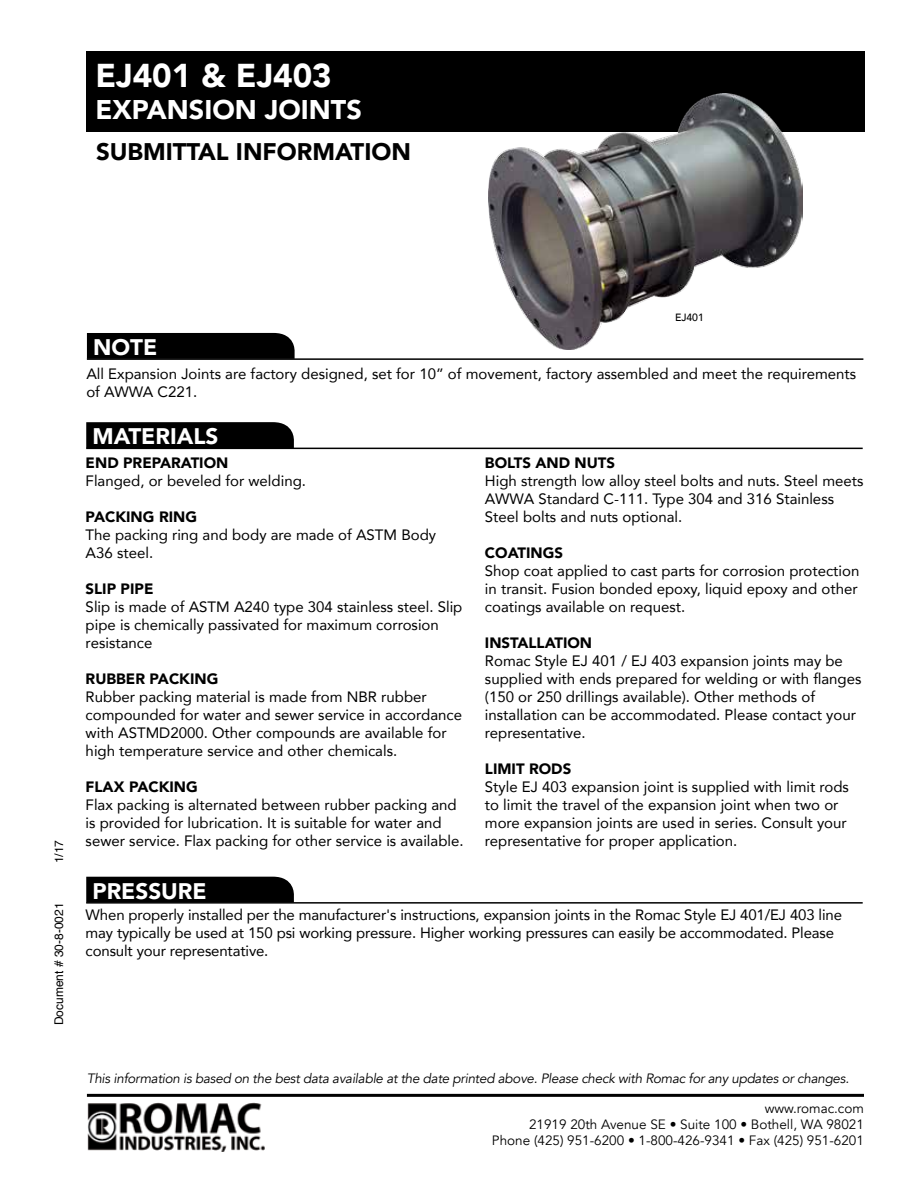
<style>
.page{position:relative;width:918px;height:1188px;background:#fff}
.page>*{position:absolute;margin:0;border:0;box-sizing:border-box;transform-origin:0 0}
.t1{font:900 33px "Avenir";color:#fff}
.t2{font:900 27px "Avenir";color:#fff}
.t3{font:900 24px "Avenir";color:#000}
.t4{font:900 22.5px "Avenir";color:#fff}
.t5{font:15px/18px "Avenir";color:#000}
.t6{font:900 15px "Avenir";color:#000}
.t7{font:italic 13.5px "Avenir";letter-spacing:-.02em;color:#000}
.t8{font:13.5px/16.2px "Avenir";color:#000;text-align:right}
.t9{font:12px "Helvetica";color:#000}
.t10{font:500 10.5px "Avenir";color:#000}
</style>
<div class="page">
<hr style="left:87px;top:1094px;width:777px;height:3px;background:#000">
<img style="left:87px;top:1102px;width:178px;height:49px">
<div style="left:86px;top:51px;width:779px;height:81px;background:#000"></div>
<div style="left:86px;top:877px;width:208px;height:25px;background:#000"></div>
<hr style="left:86px;top:902px;width:777px;height:2px;background:#000">
<div style="left:87px;top:333px;width:208px;height:25px;background:#000"></div>
<hr style="left:87px;top:358px;width:776px;height:2px;background:#000">
<div style="left:86px;top:422px;width:209px;height:26px;background:#000"></div>
<hr style="left:86px;top:448px;width:777px;height:1px;background:#000">
<img style="left:488px;top:93px;width:315px;height:256px">
<h1 class="t1" style="left:95px;top:47px;width:238px">EJ401 &amp; EJ403</h1>
<h2 class="t2" style="left:95px;top:87px;width:268px">EXPANSION JOINTS</h2>
<h3 class="t3" style="left:96px;top:131px;width:317px">SUBMITTAL INFORMATION</h3>
<p class="t9" style="left:50px;top:863px;width:25px;rotate:-90deg">1/17</p>
<p class="t9" style="left:50px;top:1025px;width:124px;rotate:-90deg">Document # 30-8-0021</p>
<h3 class="t4" style="left:93px;top:328px;width:66px">NOTE</h3>
<p class="t10" style="left:675px;top:308px;width:30px">EJ401</p>
<p class="t5" style="left:86px;top:365px;width:771px">All Expansion Joints are factory designed, set for 10” of movement, factory assembled and meet the requirements of AWWA C221.</p>
<h3 class="t4" style="left:93px;top:417px;width:127px">MATERIALS</h3>
<p class="t6" style="left:86px;top:450px;width:144px">END PREPARATION</p>
<p class="t5" style="left:86px;top:471px;width:222px">Flanged, or beveled for welding.</p>
<p class="t6" style="left:86px;top:504px;width:113px">PACKING RING</p>
<p class="t5" style="left:86px;top:525px;width:352px">The packing ring and body are made of ASTM Body<br>A36 steel.</p>
<p class="t6" style="left:86px;top:576px;width:69px">SLIP PIPE</p>
<p class="t5" style="left:86px;top:597px;width:378px">Slip is made of ASTM A240 type 304 stainless steel. Slip pipe is chemically passivated for maximum corrosion resistance</p>
<p class="t6" style="left:86px;top:666px;width:134px">RUBBER PACKING</p>
<p class="t5" style="left:86px;top:687px;width:378px">Rubber packing material is made from NBR rubber compounded for water and sewer service in accordance with ASTMD2000. Other compounds are available for high temperature service and other chemicals.</p>
<p class="t6" style="left:86px;top:774px;width:114px">FLAX PACKING</p>
<p class="t5" style="left:86px;top:795px;width:379px">Flax packing is alternated between rubber packing and is provided for lubrication. It is suitable for water and sewer service. Flax packing for other service is available.</p>
<h3 class="t4" style="left:93px;top:871px;width:116px">PRESSURE</h3>
<p class="t6" style="left:485px;top:450px;width:132px">BOLTS AND NUTS</p>
<p class="t5" style="left:485px;top:471px;width:380px">High strength low alloy steel bolts and nuts. Steel meets<br>AWWA Standard C-111. Type 304 and 316 Stainless<br>Steel bolts and nuts optional.</p>
<p class="t6" style="left:485px;top:540px;width:80px">COATINGS</p>
<p class="t5" style="left:485px;top:561px;width:376px;text-align:justify">Shop coat applied to cast parts for corrosion protection in transit. Fusion bonded epoxy, liquid epoxy and other coatings available on request.</p>
<p class="t6" style="left:485px;top:630px;width:109px">INSTALLATION</p>
<p class="t5" style="left:485px;top:651px;width:378px">Romac Style EJ 401 / EJ 403 expansion joints may be supplied with ends prepared for welding or with flanges (150 or 250 drillings available). Other methods of installation can be accommodated. Please contact your representative.</p>
<p class="t6" style="left:485px;top:756px;width:88px">LIMIT RODS</p>
<p class="t5" style="left:485px;top:777px;width:366px">Style EJ 403 expansion joint is supplied with limit rods to limit the travel of the expansion joint when two or more expansion joints are used in series. Consult your representative for proper application.</p>
<p class="t5" style="left:86px;top:905px;width:758px">When properly installed per the manufacturer's instructions, expansion joints in the Romac Style EJ 401/EJ 403 line may typically be used at 150 psi working pressure. Higher working pressures can easily be accommodated. Please consult your representative.</p>
<p class="t7" style="left:87px;top:1071px;width:764px">This information is based on the best data available at the date printed above. Please check with Romac for any updates or changes.</p>
<p class="t8" style="left:492px;top:1100px;width:374px">www.romac.com<br>21919 20th Avenue SE • Suite 100 • Bothell, WA 98021<br>Phone (425) 951-6200 • 1-800-426-9341 • Fax (425) 951-6201</p>
</div>
